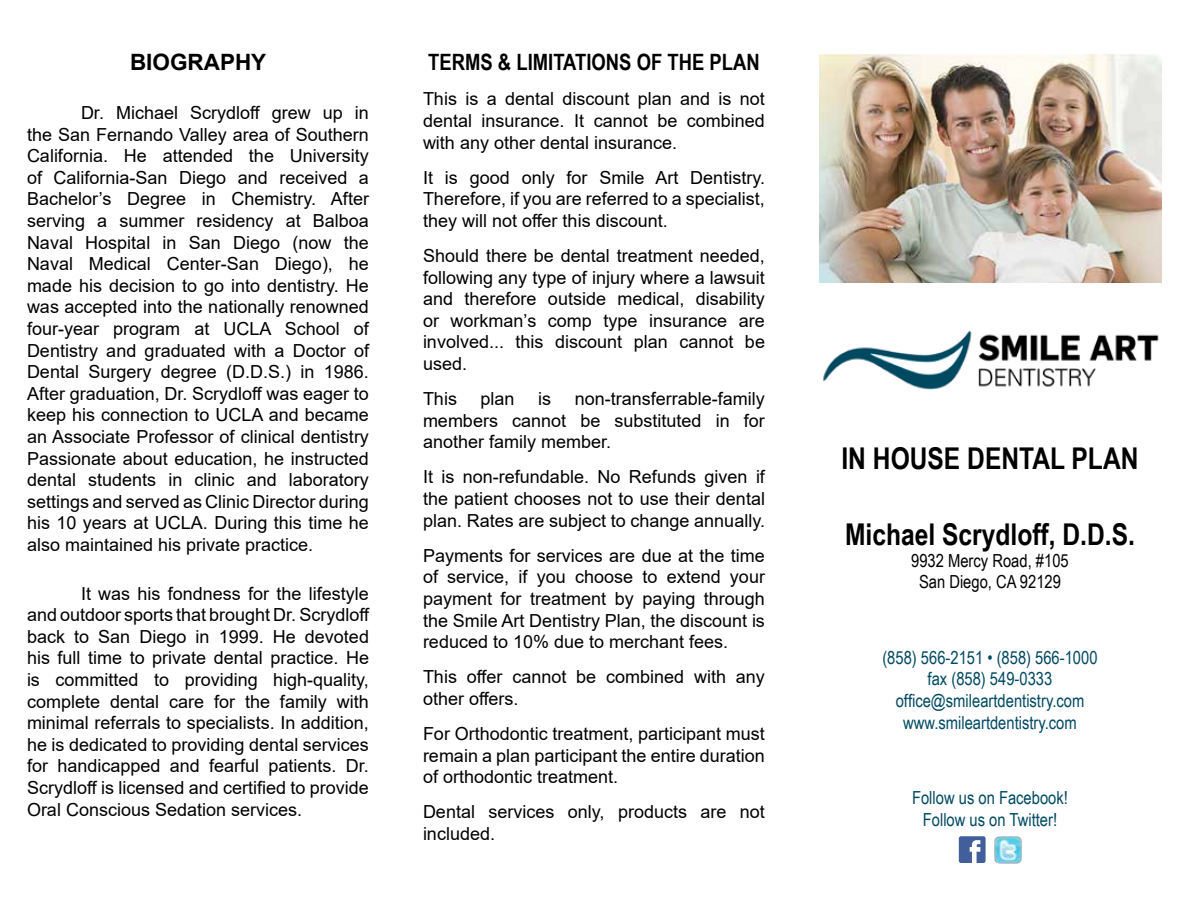
<style>
.page{position:relative;width:1188px;height:918px;background:#fff}
.page>*{position:absolute;margin:0;border:0;box-sizing:border-box;transform-origin:0 0}
.t1{font:700 30px "Arial Narrow";color:#000}
.t2{font:700 22.5px "Arial Narrow";color:#000}
.t3{font:700 22.5px "Arial";color:#000}
.t4{font:18px/21.6px "Arial";color:#000;text-align:justify}
.t5{font:18px/21.6px "Arial Narrow";color:#004961;text-align:center}
.t6{font:18px/21.6px "Arial Narrow";color:#000;text-align:center}
</style>
<div class="page">
<img style="left:819px;top:54px;width:342px;height:228px">
<img style="left:823px;top:330px;width:336px;height:60px">
<div style="left:959px;top:836px;width:27px;height:27px;background:#425f9c;border-radius:2px"></div>
<svg style="left:970px;top:840px;width:10px;height:23px"></svg>
<img style="left:995px;top:837px;width:26px;height:26px">
<p class="t3" style="left:130px;top:47px;width:138px">BIOGRAPHY</p>
<p class="t4" style="left:27px;top:102px;width:344px;text-indent:54px">Dr. Michael Scrydloff grew up in the San Fernando Valley area of Southern California. He attended the University of California-San Diego and received a Bachelor’s Degree in Chemistry. After serving a summer residency at Balboa Naval Hospital in San Diego (now the Naval Medical Center-San Diego), he made his decision to go into dentistry. He was accepted into the nationally renowned four-year program at UCLA School of Dentistry and graduated with a Doctor of Dental Surgery degree (D.D.S.) in 1986.<br>After graduation, Dr. Scrydloff was eager to keep his connection to UCLA and became an Associate Professor of clinical dentistry Passionate about education, he instructed dental students in clinic and laboratory settings and served as Clinic Director during his 10 years at UCLA. During this time he also maintained his private practice.</p>
<p class="t4" style="left:27px;top:582px;width:344px;text-indent:54px">It was his fondness for the lifestyle and outdoor sports that brought Dr. Scrydloff back to San Diego in 1999. He devoted his full time to private dental practice. He is committed to providing high-quality, complete dental care for the family with minimal referrals to specialists. In addition, he is dedicated to providing dental services for handicapped and fearful patients. Dr.<br>Scrydloff is licensed and certified to provide Oral Conscious Sedation services.</p>
<p class="t2" style="left:428px;top:45px;width:333px">TERMS &amp; LIMITATIONS OF THE PLAN</p>
<p class="t4" style="left:423px;top:88px;width:343px">This is a dental discount plan and is not dental insurance. It cannot be combined with any other dental insurance.</p>
<p class="t4" style="left:423px;top:167px;width:344px">It is good only for Smile Art Dentistry.<br>Therefore, if you are referred to a specialist, they will not offer this discount.</p>
<p class="t4" style="left:423px;top:245px;width:344px">Should there be dental treatment needed, following any type of injury where a lawsuit and therefore outside medical, disability or workman’s comp type insurance are involved... this discount plan cannot be used.</p>
<p class="t4" style="left:423px;top:388px;width:36px">This</p>
<p class="t4" style="left:481px;top:388px;width:36px">plan</p>
<p class="t4" style="left:538px;top:388px;width:14px">is</p>
<p class="t4" style="left:423px;top:388px;width:343px;text-indent:152px">non-transferrable-family members cannot be substituted in for another family member.</p>
<p class="t4" style="left:423px;top:466px;width:344px">It is non-refundable. No Refunds given if the patient chooses not to use their dental plan. Rates are subject to change annually.</p>
<p class="t4" style="left:423px;top:545px;width:344px">Payments for services are due at the time of service, if you choose to extend your payment for treatment by paying through the Smile Art Dentistry Plan, the discount is reduced to 10% due to merchant fees.</p>
<p class="t4" style="left:423px;top:666px;width:343px">This offer cannot be combined with any other offers.</p>
<p class="t4" style="left:423px;top:723px;width:343px">For Orthodontic treatment, participant must remain a plan participant the entire duration of orthodontic treatment.</p>
<p class="t4" style="left:423px;top:801px;width:343px">Dental services only, products are not included.</p>
<h1 class="t1" style="left:841px;top:435px;width:299px">IN HOUSE DENTAL PLAN</h1>
<h1 class="t1" style="left:845px;top:512px;width:291px">Michael Scrydloff, D.D.S.</h1>
<p class="t6" style="left:911px;top:549px;width:159px">9932 Mercy Road, #105<br>San Diego, CA 92129</p>
<p class="t5" style="left:882px;top:646px;width:217px">(858) 566-2151 • (858) 566-1000 fax (858) 549-0333 office@smileartdentistry.com www.smileartdentistry.com</p>
<p class="t5" style="left:912px;top:786px;width:157px">Follow us on Facebook!<br>Follow us on Twitter!</p>
</div>
